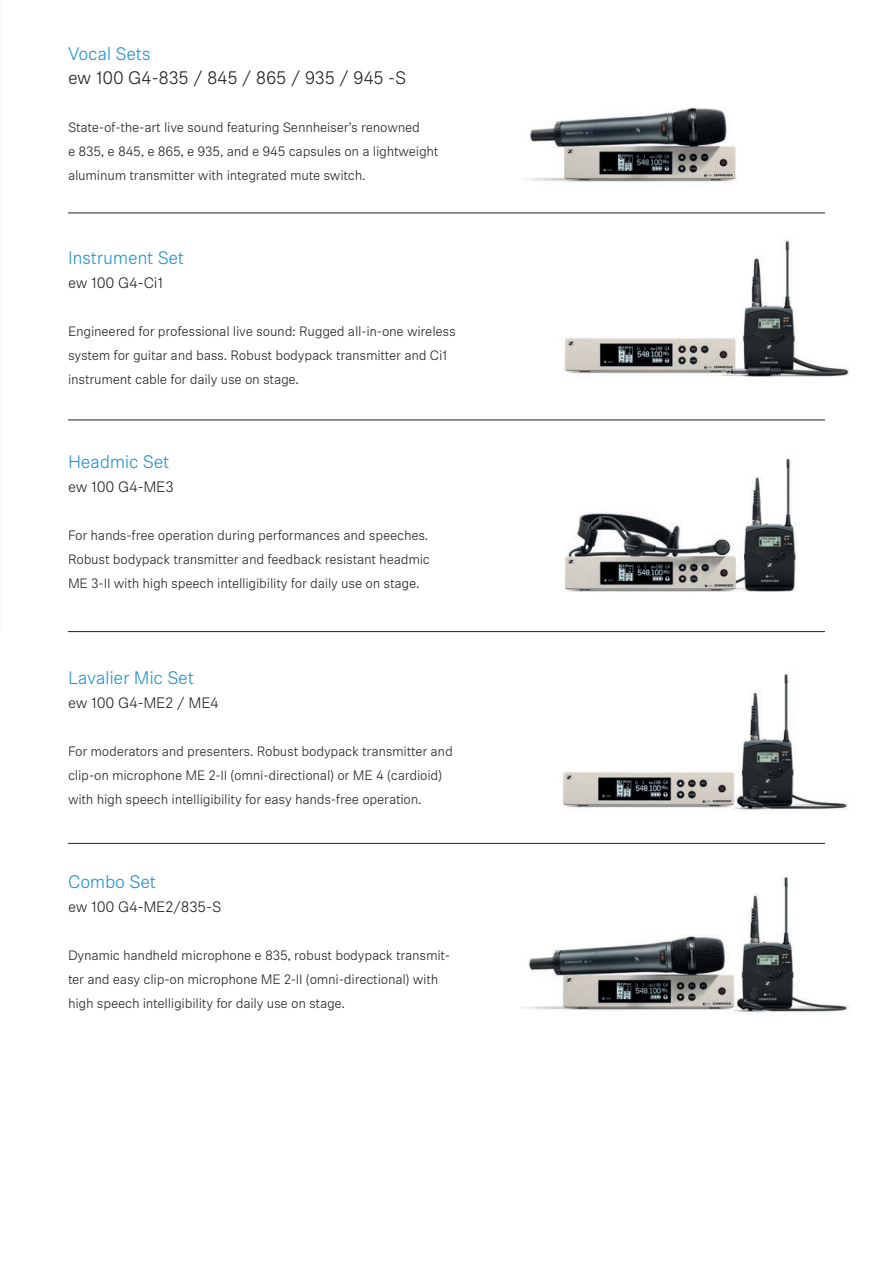
<style>
.page{position:relative;width:893px;height:1263px;background:#fff}
.page>*{position:absolute;margin:0;border:0;box-sizing:border-box;transform-origin:0 0}
.t1{font:300 18px "Sennheiser Neue";letter-spacing:-.02em;color:#2190d0}
.t2{font:300 18px "Sennheiser Neue";letter-spacing:-.02em;color:#231f20}
.t3{font:300 15px "Sennheiser Neue";letter-spacing:-.02em;color:#231f20}
.t4{font:300 13.5px/24px "Sennheiser Neue";letter-spacing:-.02em;color:#231f20}
</style>
<div class="page">
<hr style="left:68px;top:213px;width:757px;height:1px;background:#231f20">
<hr style="left:68px;top:420px;width:757px;height:1px;background:#231f20">
<hr style="left:68px;top:631px;width:757px;height:1px;background:#231f20">
<hr style="left:68px;top:843px;width:757px;height:1px;background:#231f20">
<img style="left:525px;top:107px;width:212px;height:75px">
<img style="left:564px;top:238px;width:286px;height:139px">
<img style="left:561px;top:673px;width:287px;height:138px">
<img style="left:561px;top:458px;width:236px;height:134px">
<img style="left:523px;top:876px;width:324px;height:139px">
<h1 class="t1" style="left:68px;top:41px;width:84px">Vocal Sets</h1>
<h1 class="t2" style="left:68px;top:65px;width:340px">ew 100 G4-835 / 845 / 865 / 935 / 945 -S</h1>
<p class="t4" style="left:68px;top:115px;width:372px">State-of-the-art live sound featuring Sennheiser's renowned<br>e 835, e 845, e 865, e 935, and e 945 capsules on a lightweight aluminum transmitter with integrated mute switch.</p>
<h1 class="t1" style="left:68px;top:245px;width:118px">Instrument Set</h1>
<p class="t3" style="left:68px;top:273px;width:97px">ew 100 G4-Ci1</p>
<p class="t4" style="left:68px;top:319px;width:389px">Engineered for professional live sound: Rugged all-in-one wireless system for guitar and bass. Robust bodypack transmitter and Ci1 instrument cable for daily use on stage.</p>
<h1 class="t1" style="left:68px;top:449px;width:103px">Headmic Set</h1>
<p class="t3" style="left:68px;top:477px;width:107px">ew 100 G4-ME3</p>
<p class="t4" style="left:68px;top:523px;width:364px">For hands-free operation during performances and speeches.<br>Robust bodypack transmitter and feedback resistant headmic<br>ME 3-II with high speech intelligibility for daily use on stage.</p>
<h1 class="t1" style="left:68px;top:665px;width:127px">Lavalier Mic Set</h1>
<p class="t3" style="left:68px;top:693px;width:152px">ew 100 G4-ME2 / ME4</p>
<p class="t4" style="left:68px;top:739px;width:386px">For moderators and presenters. Robust bodypack transmitter and clip-on microphone ME 2-II (omni-directional) or ME 4 (cardioid) with high speech intelligibility for easy hands-free operation.</p>
<h1 class="t1" style="left:68px;top:869px;width:89px">Combo Set</h1>
<p class="t3" style="left:68px;top:897px;width:155px">ew 100 G4-ME2/835-S</p>
<p class="t4" style="left:68px;top:943px;width:384px">Dynamic handheld microphone e 835, robust bodypack transmit&shy;ter and easy clip-on microphone ME 2-II (omni-directional) with high speech intelligibility for daily use on stage.</p>
</div>
